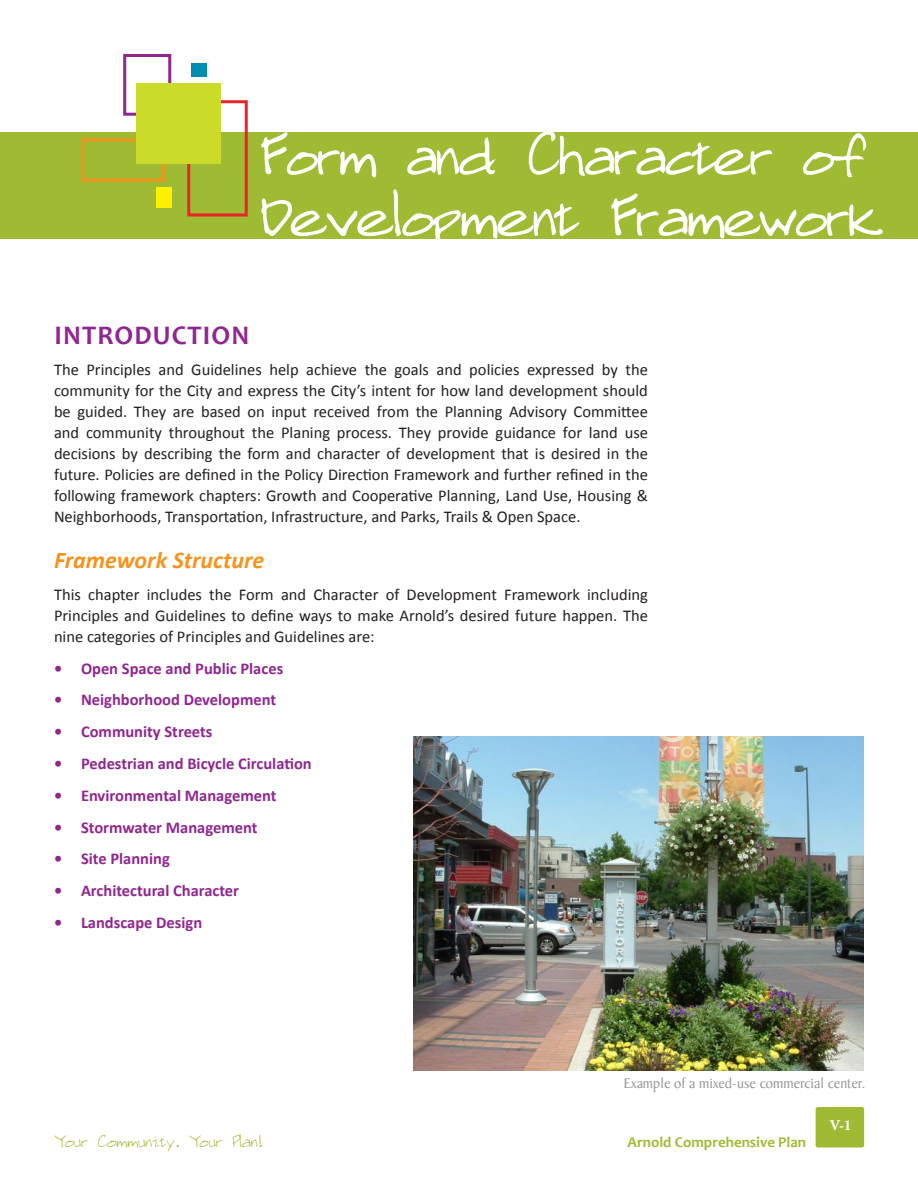
<style>
.page{position:relative;width:918px;height:1188px;background:#fff}
.page>*{position:absolute;margin:0;border:0;box-sizing:border-box;transform-origin:0 0}
.t1{font:51px/61.2px "Designer 1";letter-spacing:-.01em;color:#fff}
.t2{font:700 27px "Candara";letter-spacing:.04em;color:#90268f}
.t3{font:italic 700 24px "Calibri";color:#f7931d}
.t4{font:16.5px/21px "Calibri";color:#231f20;text-align:justify}
.t5{font:700 16.5px "Calibri";color:#90268f}
.t6{font:italic 600 16.05px "Avant Garde";color:#fff}
.t7{font:15px "Baker Signet";color:#939598}
.t8{font:15px "Designer 1";color:#9fbb34}
.t9{font:700 15px "Candara";color:#9fbb34}
.t10{font:700 15px "Adobe Garamond Pro";color:#fff}
</style>
<div class="page">
<div style="left:0;top:132px;width:918px;height:106px;background:#9fbb34"></div>
<div style="left:123px;top:54px;width:48px;height:62px;border:3px solid #90268f"></div>
<div style="left:81px;top:138px;width:84px;height:44px;border:3px solid #f7931d"></div>
<div style="left:187px;top:100px;width:61px;height:116px;border:3px solid #ea242b"></div>
<div style="left:136px;top:83px;width:84px;height:80px;background:#cadb2a"></div>
<div style="left:191px;top:63px;width:16px;height:14px;background:#008eb0"></div>
<div style="left:156px;top:188px;width:15px;height:20px;background:#fff200"></div>
<div style="left:816px;top:1107px;width:48px;height:41px;background:#9fbb34;border-radius:2px"></div>
<svg style="left:260px;top:132px;width:623px;height:107px"></svg>
<img style="left:414px;top:736px;width:450px;height:335px">
<h1 class="t1" style="left:256px;top:128px;width:627px">Form and Character of<br>Development Framework</h1>
<h2 class="t2" style="left:55px;top:319px;width:196px">Introduction</h2>
<p class="t4" style="left:54px;top:359px;width:596px">The Principles and Guidelines help achieve the goals and policies expressed by the community for the City and express the City’s intent for how land development should be guided. They are based on input received from the Planning Advisory Committee and community throughout the Planing process. They provide guidance for land use decisions by describing the form and character of development that is desired in the future. Policies are defined in the Policy Direction Framework and further refined in the following framework chapters: Growth and Cooperative Planning, Land Use, Housing &amp; Neighborhoods, Transportation, Infrastructure, and Parks, Trails &amp; Open Space.</p>
<h3 class="t3" style="left:54px;top:545px;width:212px">Framework Structure</h3>
<p class="t4" style="left:54px;top:583px;width:595px">This chapter includes the Form and Character of Development Framework including Principles and Guidelines to define ways to make Arnold’s desired future happen. The nine categories of Principles and Guidelines are:</p>
<p class="t5" style="left:54px;top:658px;width:231px">• Open Space and Public Places</p>
<p class="t5" style="left:54px;top:690px;width:224px">• Neighborhood Development</p>
<p class="t5" style="left:54px;top:721px;width:160px">• Community Streets</p>
<p class="t5" style="left:54px;top:753px;width:259px">• Pedestrian and Bicycle Circulation</p>
<p class="t5" style="left:54px;top:785px;width:224px">• Environmental Management</p>
<p class="t5" style="left:54px;top:817px;width:205px">• Stormwater Management</p>
<p class="t5" style="left:54px;top:849px;width:117px">• Site Planning</p>
<p class="t5" style="left:54px;top:880px;width:187px">• Architectural Character</p>
<p class="t5" style="left:54px;top:912px;width:150px">• Landscape Design</p>
<p class="t7" style="left:624px;top:1075px;width:243px">Example of a mixed-use commercial center.</p>
<p class="t8" style="left:54px;top:1132px;width:210px">Your Community. Your Plan!</p>
<p class="t9" style="left:628px;top:1133px;width:180px">Arnold Comprehensive Plan</p>
<p class="t6" style="left:822px;top:1110px;width:28px">V-1</p>
<p class="t10" style="left:830px;top:1117px;width:34px">V-1<sup>V-1</sup></p>
</div>
